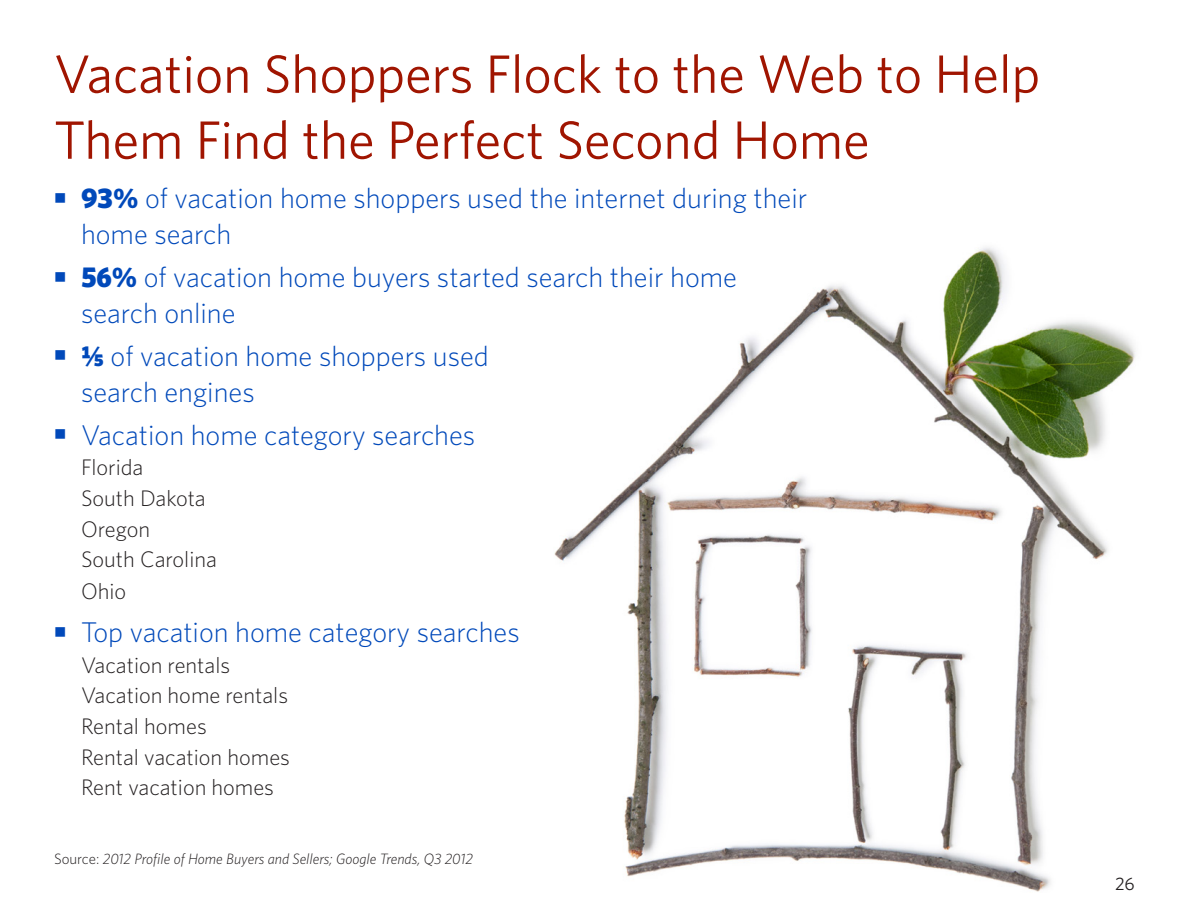
<style>
.page{position:relative;width:1188px;height:918px;background:#fff}
.page>*{position:absolute;margin:0;border:0;box-sizing:border-box;transform-origin:0 0}
.t1{font:54px/66px "Whitney HTF";color:#a01501}
.t2{font:300 28.5px/36px "Whitney HTF";color:#0149ba}
.t3{font:300 22.5px/31px "Whitney HTF";color:#231f20}
.t4{font:18px "Whitney HTF";color:#231f20}
.t5{font:italic 300 15px "Whitney HTF";color:#231f20}
.s1{font-weight:900}
.s2{font-family:"Whitney Numeric";font-weight:900}
.s3{font-style:normal}
</style>
<div class="page">
<img style="left:554px;top:247px;width:582px;height:645px">
<h1 class="t1" style="left:54px;top:40px;width:988px">Vacation Shoppers Flock to the Web to Help<br>Them Find the Perfect Second Home</h1>
<p class="t2" style="left:81px;top:180px;width:728px;text-indent:-27px">■ <span class="s1">93%</span> of vacation home shoppers used the internet during their home search</p>
<p class="t2" style="left:81px;top:259px;width:658px;text-indent:-27px">■ <span class="s2">56%</span> of vacation home buyers started search their home search online</p>
<p class="t2" style="left:81px;top:337px;width:409px;text-indent:-27px">■ <span class="s2">P</span> of vacation home shoppers used search engines</p>
<p class="t2" style="left:54px;top:416px;width:423px">■ Vacation home category searches</p>
<p class="t3" style="left:81px;top:451px;width:137px">Florida<br>South Dakota<br>Oregon<br>South Carolina<br>Ohio</p>
<p class="t2" style="left:54px;top:614px;width:467px">■ Top vacation home category searches</p>
<p class="t3" style="left:81px;top:649px;width:211px;line-height:30.6px">Vacation rentals<br>Vacation home rentals<br>Rental homes<br>Rental vacation homes<br>Rent vacation homes</p>
<p class="t5" style="left:54px;top:850px;width:420px"><span class="s3">Source:</span> 2012 Profile of Home Buyers and Sellers; Google Trends, Q3 2012</p>
<p class="t4" style="left:1115px;top:873px;width:21px">26</p>
</div>
